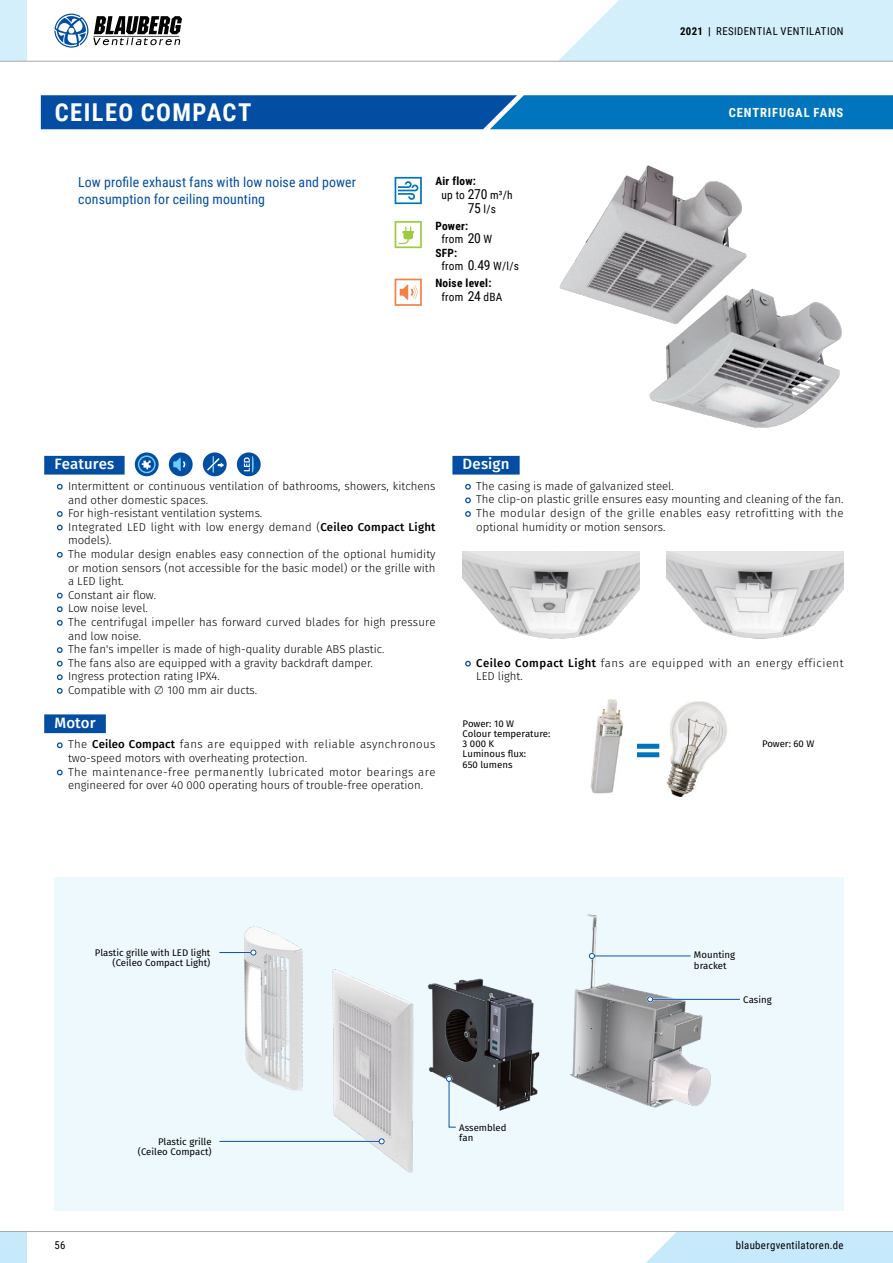
<style>
.page{position:relative;width:893px;height:1263px;background:#fff}
.page>*{position:absolute;margin:0;border:0;box-sizing:border-box;transform-origin:0 0}
.t1{font:700 24.6px "Roboto Condensed";letter-spacing:.055em;color:#fff}
.t2{font:500 15px "Fira Sans";letter-spacing:.005em;color:#fff}
.t3{font:13.8px/17px "Roboto Condensed";letter-spacing:.01em;color:#034ea2}
.t4{font:700 12.6px "Roboto Condensed";letter-spacing:.065em;color:#fff}
.t5{font:300 11.4px/13.6px "Fira Sans";color:#000}
.t6{font:300 11.4px/13.6px "Fira Sans";letter-spacing:.025em;color:#000}
.t7{font:300 11.4px/13.6px "Fira Sans";letter-spacing:.045em;color:#000}
.t8{font:700 11.4px/13.6px "Roboto Condensed";letter-spacing:.02em;color:#000}
.t9{font:11.4px "Roboto Condensed";letter-spacing:.02em;color:#000}
.t10{font:10.8px "Roboto Condensed";letter-spacing:.035em;color:#000}
.t11{font:9.6px/10.2px "Fira Sans";color:#000}
.s1{font-size:13.65px}
.s2{font-weight:400}
.s3{font-weight:400;font-size:13.65px}
.s4{font-weight:700}
.s5{font-weight:500}
</style>
<div class="page">
<svg style="left:41px;top:95px;width:852px;height:34px;background:#0561af"></svg>
<div style="left:44px;top:456px;width:81px;height:19px;background:#034ea2"></div>
<div style="left:44px;top:714px;width:62px;height:19px;background:#034ea2"></div>
<svg style="left:56px;top:483px;width:7px;height:7px"></svg>
<svg style="left:57px;top:511px;width:6px;height:6px"></svg>
<svg style="left:56px;top:524px;width:7px;height:7px"></svg>
<svg style="left:56px;top:551px;width:7px;height:7px"></svg>
<svg style="left:56px;top:592px;width:7px;height:7px"></svg>
<svg style="left:56px;top:606px;width:7px;height:7px"></svg>
<svg style="left:56px;top:620px;width:7px;height:6px"></svg>
<svg style="left:57px;top:647px;width:6px;height:6px"></svg>
<svg style="left:56px;top:660px;width:7px;height:7px"></svg>
<svg style="left:56px;top:674px;width:7px;height:7px"></svg>
<svg style="left:56px;top:688px;width:7px;height:6px"></svg>
<svg style="left:56px;top:742px;width:7px;height:7px"></svg>
<svg style="left:56px;top:769px;width:7px;height:7px"></svg>
<div style="left:237px;top:452px;width:24px;height:24px;background:#034ea2;border-radius:50%"></div>
<svg style="left:244px;top:456px;width:10px;height:16px"></svg>
<div style="left:169px;top:452px;width:24px;height:24px;background:#034ea2;border-radius:50%"></div>
<svg style="left:173px;top:457px;width:16px;height:14px"></svg>
<svg style="left:135px;top:452px;width:24px;height:24px"></svg>
<svg style="left:138px;top:455px;width:18px;height:18px"></svg>
<div style="left:203px;top:452px;width:24px;height:24px;background:#034ea2;border-radius:50%"></div>
<svg style="left:207px;top:456px;width:17px;height:16px"></svg>
<div style="left:452px;top:456px;width:68px;height:19px;background:#034ea2"></div>
<svg style="left:465px;top:483px;width:6px;height:21px"></svg>
<svg style="left:465px;top:511px;width:6px;height:6px"></svg>
<svg style="left:465px;top:660px;width:6px;height:7px"></svg>
<img style="left:667px;top:551px;width:177px;height:88px">
<img style="left:463px;top:551px;width:176px;height:88px">
<img style="left:590px;top:699px;width:137px;height:98px">
<svg style="left:637px;top:744px;width:22px;height:13px"></svg>
<div style="left:54px;top:878px;width:790px;height:333px;background:#eef9fe"></div>
<img style="left:244px;top:914px;width:467px;height:259px">
<div style="left:446px;top:1075px;width:6px;height:7px;border:2px solid #fff;border-radius:50%"></div>
<svg style="left:446px;top:1076px;width:12px;height:52px"></svg>
<hr style="left:650px;top:998px;width:90px;height:2px;background:#fff">
<div style="left:647px;top:996px;width:7px;height:7px;border:2px solid #fff;border-radius:50%"></div>
<hr style="left:650px;top:999px;width:90px;height:1px;background:#034ea2">
<svg style="left:647px;top:996px;width:6px;height:6px"></svg>
<div style="left:250px;top:949px;width:7px;height:7px;border:2px solid #fff;border-radius:50%"></div>
<hr style="left:219px;top:952px;width:34px;height:1px;background:#034ea2">
<svg style="left:250px;top:949px;width:6px;height:6px"></svg>
<hr style="left:219px;top:1140px;width:163px;height:2px;background:#fff">
<div style="left:378px;top:1138px;width:7px;height:7px;border:2px solid #fff;border-radius:50%"></div>
<hr style="left:219px;top:1141px;width:163px;height:1px;background:#034ea2">
<svg style="left:379px;top:1138px;width:6px;height:6px"></svg>
<hr style="left:592px;top:955px;width:99px;height:2px;background:#fff">
<div style="left:588px;top:952px;width:7px;height:7px;border:2px solid #fff;border-radius:50%"></div>
<hr style="left:592px;top:955px;width:99px;height:1px;background:#034ea2">
<svg style="left:589px;top:953px;width:6px;height:6px"></svg>
<svg style="left:395px;top:177px;width:27px;height:27px"></svg>
<svg style="left:395px;top:221px;width:27px;height:27px"></svg>
<svg style="left:395px;top:279px;width:27px;height:27px"></svg>
<img style="left:559px;top:165px;width:188px;height:151px">
<img style="left:648px;top:288px;width:194px;height:140px">
<div style="left:646px;top:1232px;width:247px;height:31px;background:#c6eafb"></div>
<div style="left:0;top:1231px;width:27px;height:32px;background:#c6eafb"></div>
<hr style="left:0;top:1231px;width:893px;height:1px;background:#a7a9ac">
<div style="left:0;top:0;width:27px;height:61px;background:#d3effc"></div>
<hr style="left:0;top:61px;width:893px;height:1px;background:#a7a9ac">
<svg style="left:558px;top:0;width:335px;height:62px;background:#d6effa"></svg>
<svg style="left:54px;top:14px;width:128px;height:34px"></svg>
<h1 class="t1" style="left:55px;top:95px;width:198px">CEILEO COMPACT</h1>
<p class="t3" style="left:78px;top:173px;width:279px">Low profile exhaust fans with low noise and power consumption for ceiling mounting</p>
<p class="t8" style="left:435px;top:174px;width:42px">Air flow:</p>
<p class="t9" style="left:441px;top:187px;width:73px">up to <span class="s1">270</span> m³/h</p>
<p class="t9" style="left:468px;top:201px;width:30px"><span class="s1">75</span> l/s</p>
<p class="t8" style="left:435px;top:218px;width:34px">Power:</p>
<p class="t9" style="left:441px;top:231px;width:52px">from <span class="s1">20</span> W</p>
<p class="t8" style="left:435px;top:245px;width:23px">SFP:</p>
<p class="t9" style="left:441px;top:258px;width:79px">from <span class="s1">0</span>.<span class="s1">49</span> W/l/s</p>
<p class="t8" style="left:441px;top:276px;width:63px;text-indent:-6px">Noise level: <span class="s2">from</span> <span class="s3">24</span> <span class="s2">dBA</span></p>
<p class="t10" style="left:680px;top:23px;width:165px"><span class="s4">2021 |</span> RESIDENTIAL VENTILATION</p>
<p class="t4" style="left:729px;top:104px;width:116px">CENTRIFUGAL FANS</p>
<h2 class="t2" style="left:54px;top:454px;width:61px">Features</h2>
<p class="t5" style="left:68px;top:480px;width:369px">Intermittent or continuous ventilation of bathrooms, showers, kitchens and other domestic spaces.<br>For high-resistant ventilation systems.<br>Integrated LED light with low energy demand (<span class="s5">Ceileo Compact Light </span>models).<br>The modular design enables easy connection of the optional humidity or motion sensors (not accessible for the basic model) or the grille with a LED light.<br>Constant air flow.<br>Low noise level.<br>The centrifugal impeller has forward curved blades for high pressure and low noise.<br>The fan's impeller is made of high-quality durable ABS plastic.<br>The fans also are equipped with a gravity backdraft damper.<br>Ingress protection rating IPX4.<br>Compatible with ∅ 100 mm air ducts.</p>
<h2 class="t2" style="left:54px;top:712px;width:43px">Motor</h2>
<p class="t6" style="left:68px;top:738px;width:369px">The <span class="s5">Ceileo Compact</span> fans are equipped with reliable asynchronous two-speed motors with overheating protection.<br>The maintenance-free permanently lubricated motor bearings are engineered for over 40 000 operating hours of trouble-free operation.</p>
<h2 class="t2" style="left:463px;top:454px;width:48px">Design</h2>
<p class="t5" style="left:476px;top:480px;width:369px">The casing is made of galvanized steel.<br>The clip-on plastic grille ensures easy mounting and cleaning of the fan.<br>The modular design of the grille enables easy retrofitting with the optional humidity or motion sensors.</p>
<p class="t7" style="left:476px;top:657px;width:369px"><span class="s5">Ceileo Compact Light</span> fans are equipped with an energy efficient<br>LED light.</p>
<p class="t11" style="left:463px;top:719px;width:89px">Power: 10 W<br>Colour temperature:<br>3 000 K<br>Luminous flux:<br>650 lumens</p>
<p class="t11" style="left:762px;top:739px;width:54px">Power: 60 W</p>
<p class="t11" style="left:95px;top:948px;width:117px;text-align:right">Plastic grille with LED light (Ceileo Compact Light)</p>
<p class="t11" style="left:138px;top:1137px;width:75px;text-align:right">Plastic grille (Ceileo Compact)</p>
<p class="t11" style="left:459px;top:1123px;width:49px">Assembled fan</p>
<p class="t11" style="left:694px;top:951px;width:43px">Mounting bracket</p>
<p class="t11" style="left:743px;top:995px;width:30px">Casing</p>
<p class="t10" style="left:54px;top:1238px;width:13px">56</p>
<p class="t10" style="left:736px;top:1238px;width:109px">blaubergventilatoren.de</p>
</div>
